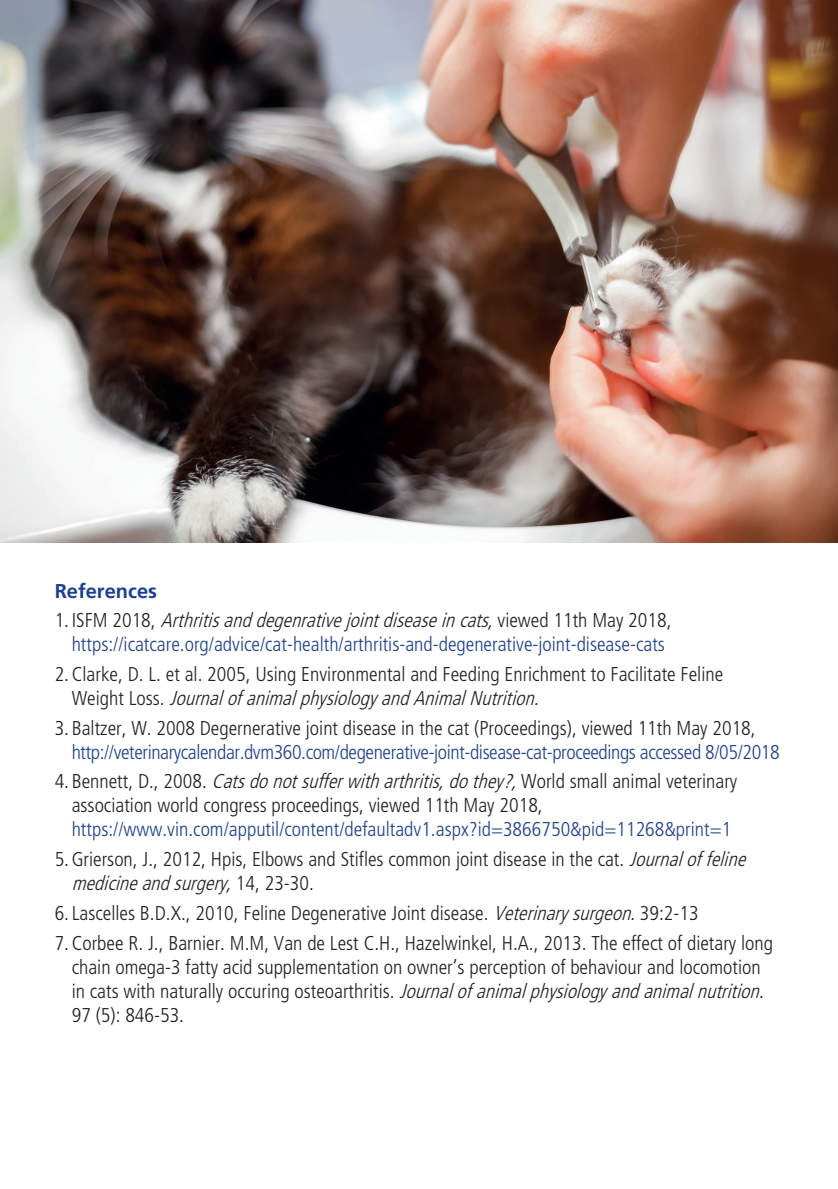
<style>
.page{position:relative;width:838px;height:1189px;background:#fff}
.page>*{position:absolute;margin:0;border:0;box-sizing:border-box;transform-origin:0 0}
.t1{font:300 condensed 20px/24px "Frutiger LT Std";color:#231f20}
.t2{font:300 condensed 20px/29.6px "Frutiger LT Std";color:#1b3f94;text-align:center}
.t3{font:300 condensed 20px "Frutiger LT Std";letter-spacing:-.02em;color:#1b3f94}
.t4{font:italic 300 condensed 20px/29.6px "Frutiger LT Std";color:#231f20}
.s1{font-weight:700;font-style:normal;font-stretch:normal;color:#1b3f94}
.s2{font-style:normal}
.s3{font-style:italic}
.s4{color:#231f20}
.s5{font-style:italic;color:#231f20}
</style>
<div class="page">
<img style="left:0;top:0;width:837px;height:542px">
<p class="t4" style="left:55px;top:576px;width:618px"><span class="s1">References<br></span><span class="s2">1 . I S F M 2 0 1 8 ,</span> Arthritisanddegenrativejointdiseaseincats,<span class="s2">v i e w e d 1 1 t h M a y 2 0 1 8 ,</span></p>
<p class="t2" style="left:72px;top:629px;width:594px">https://icatcare.org/advice/cat-health/arthritis-and-degenerative-joint-disease-cats</p>
<p class="t1" style="left:72px;top:662px;width:652px;text-indent:-17px">2.Clarke, D. L. et al. 2005, Using Environmental and Feeding Enrichment to Facilitate Feline<br>W e i g h t L o s s . <span class="s3">JournalofanimalphysiologyandAnimalNutrition.</span></p>
<p class="t1" style="left:55px;top:715px;width:702px">3. Baltzer, W. 2008 Degernerative joint disease in the cat (Proceedings), viewed 11th May 2018,</p>
<p class="t3" style="left:72px;top:740px;width:709px">http://veterinarycalendar.dvm360.com/degenerative-joint-disease-cat-proceedings accessed 8/05/2018</p>
<p class="t1" style="left:72px;top:769px;width:666px;text-indent:-17px">4. Bennett, D., 2008. <span class="s3">Catsdonotsufferwitharthritis,dothey?,</span>World small animal veterinary association world congress proceedings, viewed 11th May 2018,</p>
<p class="t2" style="left:55px;top:814px;width:698px">https://www.vin.com/apputil/content/defaultadv1.aspx?id=3866750&amp;pid=11268&amp;print=1<br><span class="s4">5.Grierson, J., 2012, Hpis, Elbows and Stifles common joint disease in the cat.</span> <span class="s5">Journaloffeline</span></p>
<p class="t1" style="left:55px;top:868px;width:719px;line-height:29.6px;text-indent:17px"><span class="s3">medicineandsurgery,</span>1 4 , 2 3 - 3 0 .<br>6.Lascelles B.D.X., 2010, Feline Degenerative Joint disease. <span class="s3">Veterinarysurgeon.</span>39:2-13<br>7.Corbee R. J., Barnier. M.M, Van de Lest C.H., Hazelwinkel, H.A., 2013. The effect of dietary long</p>
<p class="t1" style="left:72px;top:954px;width:699px">chain omega-3 fatty acid supplementation on owner’s perception of behaviour and locomotion<br>i n c a t s w i t h n a t u r a l l y o c c u r i n g o s t e o a rt h r i t i s . <span class="s3">Journalofanimalphysiologyandanimalnutrition.<br></span>97 (5): 846-53.</p>
</div>
